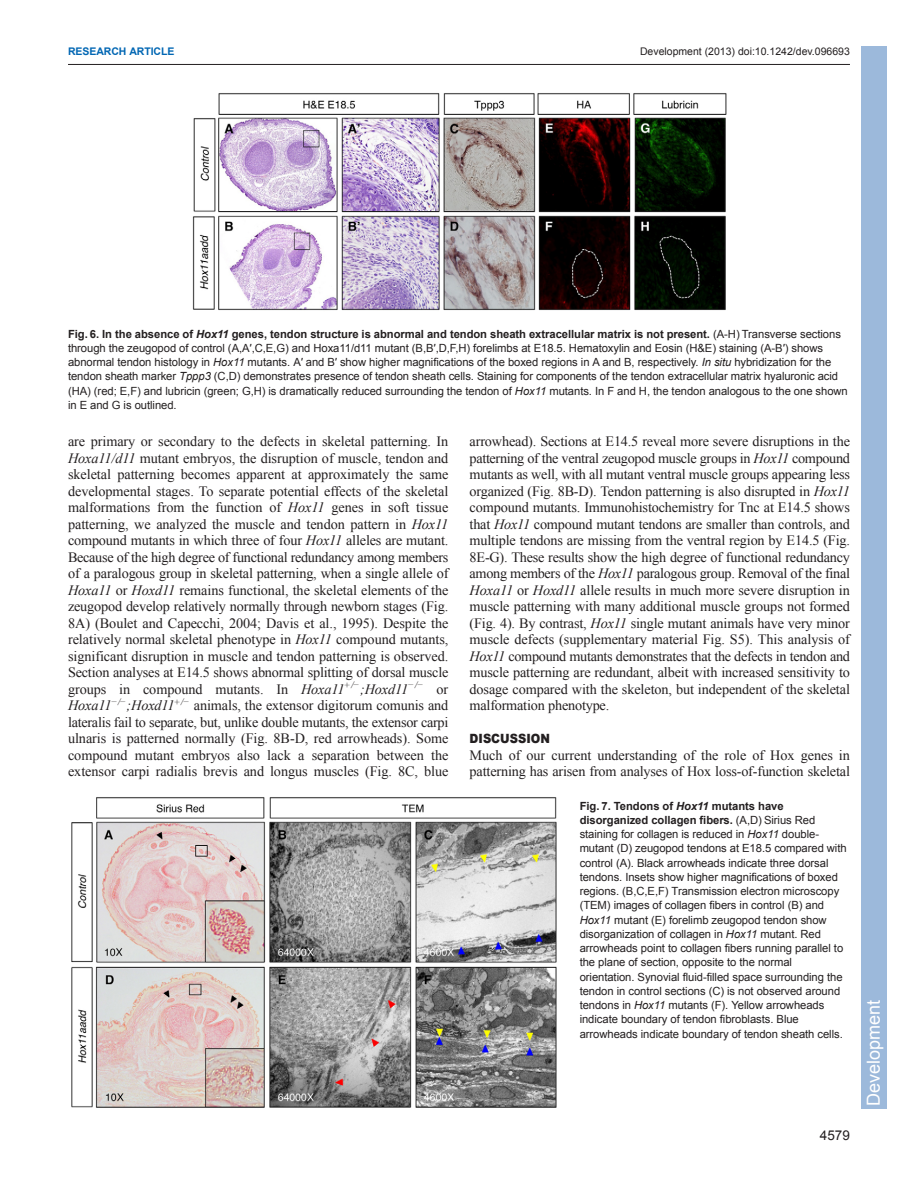
<style>
.page{position:relative;width:918px;height:1188px;background:#fff}
.page>*{position:absolute;margin:0;border:0;box-sizing:border-box;transform-origin:0 0}
.t1{font:18px "Arial";color:#fff}
.t2{font:14.25px/16.5px "Times New Roman";letter-spacing:-.01em;color:#231f20;text-align:justify}
.t3{font:13.5px "Arial";color:#231f20}
.t4{font:900 12.75px "Arial";color:#231f20;scale:.9 1}
.t5{font:11.25px/14.2px "Arial";letter-spacing:-.005em;color:#231f20}
.t6{font:10.5px "Arial";color:#231f20}
.t7{font:700 10.5px "Arial";letter-spacing:-.005em;color:#0166b3}
.s1{font-weight:700}
.s2{font-weight:700;font-style:italic}
.s3{font-style:italic}
</style>
<div class="page">
<hr style="left:68px;top:64px;width:782px;height:1px;background:#231f20">
<img style="left:192px;top:93px;width:535px;height:218px">
<img style="left:71px;top:797px;width:486px;height:311px">
<div style="left:861px;top:46px;width:25px;height:1063px;background:#9cb9db"></div>
<p class="t7" style="left:68px;top:45px;width:108px">RESEARCH ARTICLE</p>
<p class="t6" style="left:640px;top:45px;width:211px">Development (2013) doi:10.1242/dev.096693</p>
<p class="t5" style="left:68px;top:327px;width:781px"><span class="s1">Fig. 6. In the absence of</span> <span class="s2">Hox11</span> <span class="s1">genes, tendon structure is abnormal and tendon sheath extracellular matrix is not present.</span> (A-H) Transverse sections through the zeugopod of control (A,A′,C,E,G) and Hoxa11/d11 mutant (B,B′,D,F,H) forelimbs at E18.5. Hematoxylin and Eosin (H&amp;E) staining (A-B′) shows abnormal tendon histology in <span class="s3">Hox11</span> mutants. A′ and B′ show higher magnifications of the boxed regions in A and B, respectively. <span class="s3">In situ</span> hybridization for the tendon sheath marker <span class="s3">Tppp3</span> (C,D) demonstrates presence of tendon sheath cells. Staining for components of the tendon extracellular matrix hyaluronic acid (HA) (red; E,F) and lubricin (green; G,H) is dramatically reduced surrounding the tendon of <span class="s3">Hox11</span> mutants. In F and H, the tendon analogous to the one shown in E and G is outlined.</p>
<p class="t2" style="left:68px;top:433px;width:382px">are primary or secondary to the defects in skeletal patterning. In <span class="s3">Hoxa11/d11</span> mutant embryos, the disruption of muscle, tendon and skeletal patterning becomes apparent at approximately the same developmental stages. To separate potential effects of the skeletal malformations from the function of <span class="s3">Hox11</span> genes in soft tissue patterning, we analyzed the muscle and tendon pattern in <span class="s3">Hox11 </span>compound mutants in which three of four <span class="s3">Hox11</span> alleles are mutant.<br>Because of the high degree of functional redundancy among members of a paralogous group in skeletal patterning, when a single allele of <span class="s3">Hoxa11</span> or <span class="s3">Hoxd11</span> remains functional, the skeletal elements of the zeugopod develop relatively normally through newborn stages (Fig.<br>8A) (Boulet and Capecchi, 2004; Davis et al., 1995). Despite the relatively normal skeletal phenotype in <span class="s3">Hox11</span> compound mutants, significant disruption in muscle and tendon patterning is observed.<br>Section analyses at E14.5 shows abnormal splitting of dorsal muscle groups in compound mutants. In <span class="s3">Hoxa11</span><sup>+/−</sup><span class="s3">;Hoxd11</span><sup>−/−</sup> or <span class="s3">Hoxa11</span><sup>−/−</sup><span class="s3">;Hoxd11</span><sup>+/−</sup> animals, the extensor digitorum comunis and lateralis fail to separate, but, unlike double mutants, the extensor carpi ulnaris is patterned normally (Fig. 8B-D, red arrowheads). Some compound mutant embryos also lack a separation between the extensor carpi radialis brevis and longus muscles (Fig. 8C, blue</p>
<p class="t2" style="left:470px;top:433px;width:382px">arrowhead). Sections at E14.5 reveal more severe disruptions in the patterning of the ventral zeugopod muscle groups in <span class="s3">Hox11</span> compound mutants as well, with all mutant ventral muscle groups appearing less organized (Fig. 8B-D). Tendon patterning is also disrupted in <span class="s3">Hox11 </span>compound mutants. Immunohistochemistry for Tnc at E14.5 shows that <span class="s3">Hox11</span> compound mutant tendons are smaller than controls, and multiple tendons are missing from the ventral region by E14.5 (Fig.<br>8E-G). These results show the high degree of functional redundancy among members of the <span class="s3">Hox11</span> paralogous group. Removal of the final <span class="s3">Hoxa11</span> or <span class="s3">Hoxd11</span> allele results in much more severe disruption in muscle patterning with many additional muscle groups not formed (Fig. 4). By contrast, <span class="s3">Hox11</span> single mutant animals have very minor muscle defects (supplementary material Fig. S5). This analysis of <span class="s3">Hox11</span> compound mutants demonstrates that the defects in tendon and muscle patterning are redundant, albeit with increased sensitivity to dosage compared with the skeleton, but independent of the skeletal malformation phenotype.</p>
<p class="t4" style="left:470px;top:729px;width:91px">DISCUSSION</p>
<p class="t2" style="left:470px;top:747px;width:382px">Much of our current understanding of the role of Hox genes in patterning has arisen from analyses of Hox loss-of-function skeletal</p>
<p class="t5" style="left:580px;top:799px;width:269px"><span class="s1">Fig. 7. Tendons of</span> <span class="s2">Hox11</span> <span class="s1">mutants have disorganized collagen fibers.</span> (A,D) Sirius Red staining for collagen is reduced in <span class="s3">Hox11</span> double&shy;mutant (D) zeugopod tendons at E18.5 compared with control (A). Black arrowheads indicate three dorsal tendons. Insets show higher magnifications of boxed regions. (B,C,E,F) Transmission electron microscopy (TEM) images of collagen fibers in control (B) and <span class="s3">Hox11</span> mutant (E) forelimb zeugopod tendon show disorganization of collagen in <span class="s3">Hox11</span> mutant. Red arrowheads point to collagen fibers running parallel to the plane of section, opposite to the normal orientation. Synovial fluid-filled space surrounding the tendon in control sections (C) is not observed around tendons in <span class="s3">Hox11</span> mutants (F). Yellow arrowheads indicate boundary of tendon fibroblasts. Blue arrowheads indicate boundary of tendon sheath cells.</p>
<p class="t3" style="left:820px;top:1128px;width:32px">4579</p>
<p class="t1" style="left:862px;top:1106px;width:108px;rotate:-90deg">Development</p>
</div>
